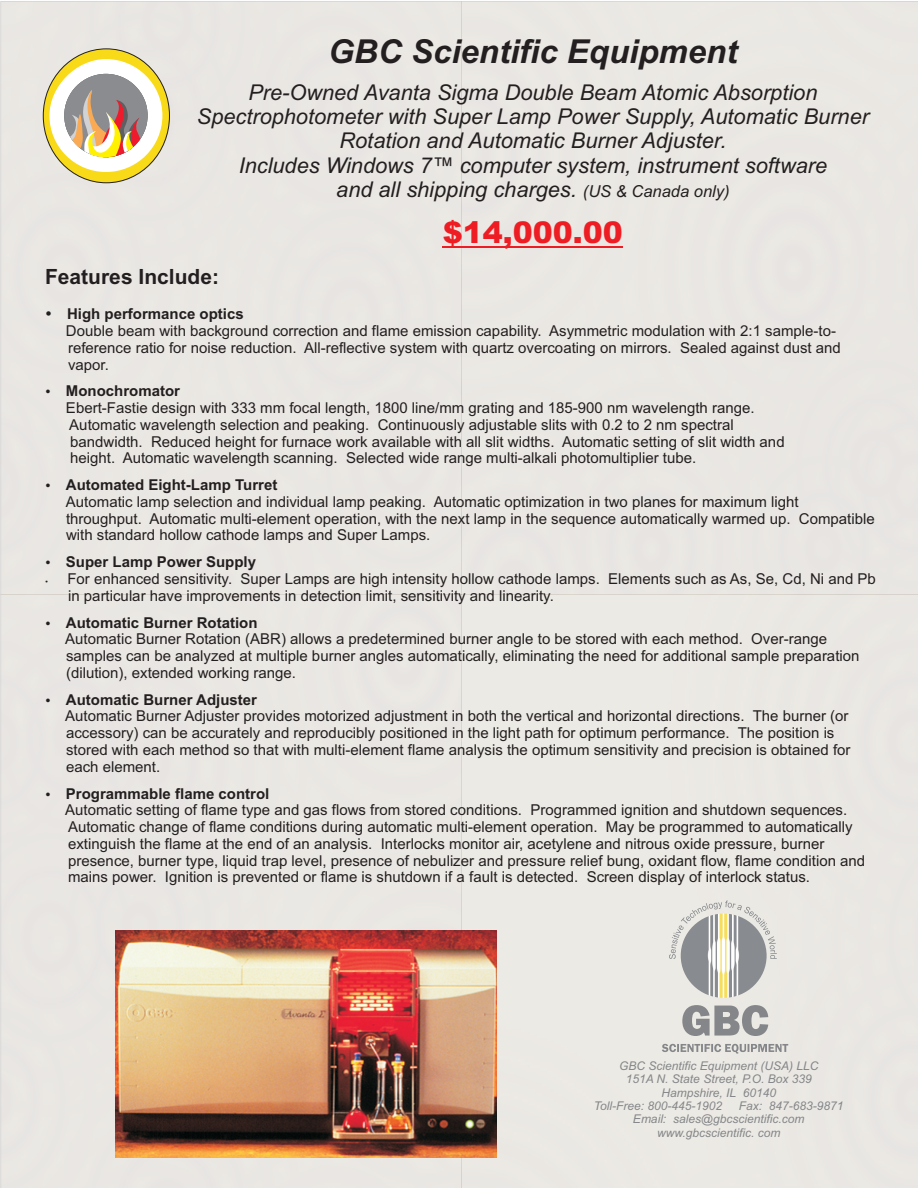
<style>
.page{position:relative;width:918px;height:1188px;background:#fff}
.page>*{position:absolute;margin:0;border:0;box-sizing:border-box;transform-origin:0 0}
.t1{font:italic 700 33px "Arial";color:#231f20}
.t2{font:900 30px "Arial";color:#ee1d23}
.t3{font:italic 21.75px/24.3px "Arial";color:#231f20;text-align:center}
.t4{font:700 21px "Arial";color:#231f20}
.t5{font:15px/16.8px "Arial";color:#231f20}
.t6{font:700 15px "Arial";color:#231f20}
.t7{font:italic 12px "Arial";color:#848689}
.s1{font-size:16.5px}
</style>
<div class="page">
<div style="left:0;top:1px;width:918px;height:1187px;background:#eae7e3"></div>
<svg style="left:43px;top:49px;width:127px;height:134px;background:#e5ca1e"></svg>
<div style="left:49px;top:59px;width:113px;height:113px;background:#fff;border:3px solid #fff;border-radius:50%"></div>
<div style="left:64px;top:74px;width:84px;height:83px;background:#8a8c8f;border-radius:50%"></div>
<svg style="left:69px;top:89px;width:71px;height:68px"></svg>
<hr style="left:443px;top:246px;width:180px;height:1px;background:#ee1d23">
<img style="left:681px;top:914px;width:86px;height:84px;border-radius:50%">
<svg style="left:669px;top:901px;width:108px;height:58px;background:#c5c5c0"></svg>
<svg style="left:662px;top:1005px;width:126px;height:49px;background:#c5c5c2"></svg>
<img style="left:116px;top:930px;width:380px;height:227px">
<svg style="left:46px;top:312px;width:5px;height:4px"></svg>
<svg style="left:46px;top:390px;width:4px;height:4px"></svg>
<svg style="left:46px;top:484px;width:4px;height:3px"></svg>
<svg style="left:46px;top:561px;width:4px;height:4px"></svg>
<svg style="left:46px;top:621px;width:4px;height:4px"></svg>
<svg style="left:46px;top:698px;width:4px;height:4px"></svg>
<svg style="left:46px;top:792px;width:4px;height:4px"></svg>
<h1 class="t1" style="left:329px;top:39px;width:410px">GBC Scientific Equipment</h1>
<p class="t3" style="left:197px;top:82px;width:674px">Pre-Owned Avanta Sigma Double Beam Atomic Absorption Spectrophotometer with Super Lamp Power Supply, Automatic Burner Rotation and Automatic Burner Adjuster.<br>Includes Windows 7™ computer system, instrument software<br>and all shipping charges. <span class="s1">(US &amp; Canada only)</span></p>
<h2 class="t2" style="left:443px;top:222px;width:182px">$14,000.00</h2>
<h3 class="t4" style="left:45px;top:269px;width:175px">Features Include:</h3>
<p class="t6" style="left:67px;top:308px;width:178px">High performance optics</p>
<p class="t5" style="left:66px;top:324px;width:776px">Double beam with background correction and flame emission capability. Asymmetric modulation with 2:1 sample-to&shy;reference ratio for noise reduction. All-reflective system with quartz overcoating on mirrors. Sealed against dust and vapor.</p>
<p class="t5" style="left:66px;top:401px;width:720px">Ebert-Fastie design with 333 mm focal length, 1800 line/mm grating and 185-900 nm wavelength range.<br>Automatic wavelength selection and peaking. Continuously adjustable slits with 0.2 to 2 nm spectral bandwidth. Reduced height for furnace work available with all slit widths. Automatic setting of slit width and height. Automatic wavelength scanning. Selected wide range multi-alkali photomultiplier tube.</p>
<p class="t6" style="left:66px;top:479px;width:213px">Automated Eight-Lamp Turret</p>
<p class="t5" style="left:66px;top:495px;width:810px">Automatic lamp selection and individual lamp peaking. Automatic optimization in two planes for maximum light throughput. Automatic multi-element operation, with the next lamp in the sequence automatically warmed up. Compatible with standard hollow cathode lamps and Super Lamps.</p>
<p class="t6" style="left:66px;top:556px;width:192px">Super Lamp Power Supply</p>
<p class="t5" style="left:67px;top:572px;width:810px">For enhanced sensitivity. Super Lamps are high intensity hollow cathode lamps. Elements such as As, Se, Cd, Ni and Pb in particular have improvements in detection limit, sensitivity and linearity.</p>
<p class="t6" style="left:66px;top:617px;width:193px">Automatic Burner Rotation</p>
<p class="t5" style="left:65px;top:632px;width:796px">Automatic Burner Rotation (ABR) allows a predetermined burner angle to be stored with each method. Over-range samples can be analyzed at multiple burner angles automatically, eliminating the need for additional sample preparation (dilution), extended working range.</p>
<p class="t6" style="left:66px;top:694px;width:193px">Automatic Burner Adjuster</p>
<p class="t5" style="left:65px;top:709px;width:787px">Automatic Burner Adjuster provides motorized adjustment in both the vertical and horizontal directions. The burner (or accessory) can be accurately and reproducibly positioned in the light path for optimum performance. The position is stored with each method so that with multi-element flame analysis the optimum sensitivity and precision is obtained for each element.</p>
<p class="t6" style="left:66px;top:788px;width:205px">Programmable flame control</p>
<p class="t5" style="left:65px;top:803px;width:802px">Automatic setting of flame type and gas flows from stored conditions. Programmed ignition and shutdown sequences.<br>Automatic change of flame conditions during automatic multi-element operation. May be programmed to automatically extinguish the flame at the end of an analysis. Interlocks monitor air, acetylene and nitrous oxide pressure, burner presence, burner type, liquid trap level, presence of nebulizer and pressure relief bung, oxidant flow, flame condition and mains power. Ignition is prevented or flame is shutdown if a fault is detected. Screen display of interlock status.</p>
<p class="t6" style="left:66px;top:385px;width:116px">Monochromator</p>
<p class="t7" style="left:619px;top:1061px;width:201px">GBC Scientific Equipment (USA) LLC</p>
<p class="t7" style="left:626px;top:1074px;width:188px">151A N. State Street, P.O. Box 339</p>
<p class="t7" style="left:662px;top:1088px;width:116px">Hampshire, IL 60140</p>
<p class="t7" style="left:594px;top:1101px;width:130px">Toll-Free: 800-445-1902</p>
<p class="t7" style="left:739px;top:1101px;width:106px">Fax: 847-683-9871</p>
<p class="t7" style="left:633px;top:1115px;width:173px">Email: sales@gbcscientific.com</p>
<p class="t7" style="left:657px;top:1128px;width:125px">www.gbcscientific. com</p>
</div>
